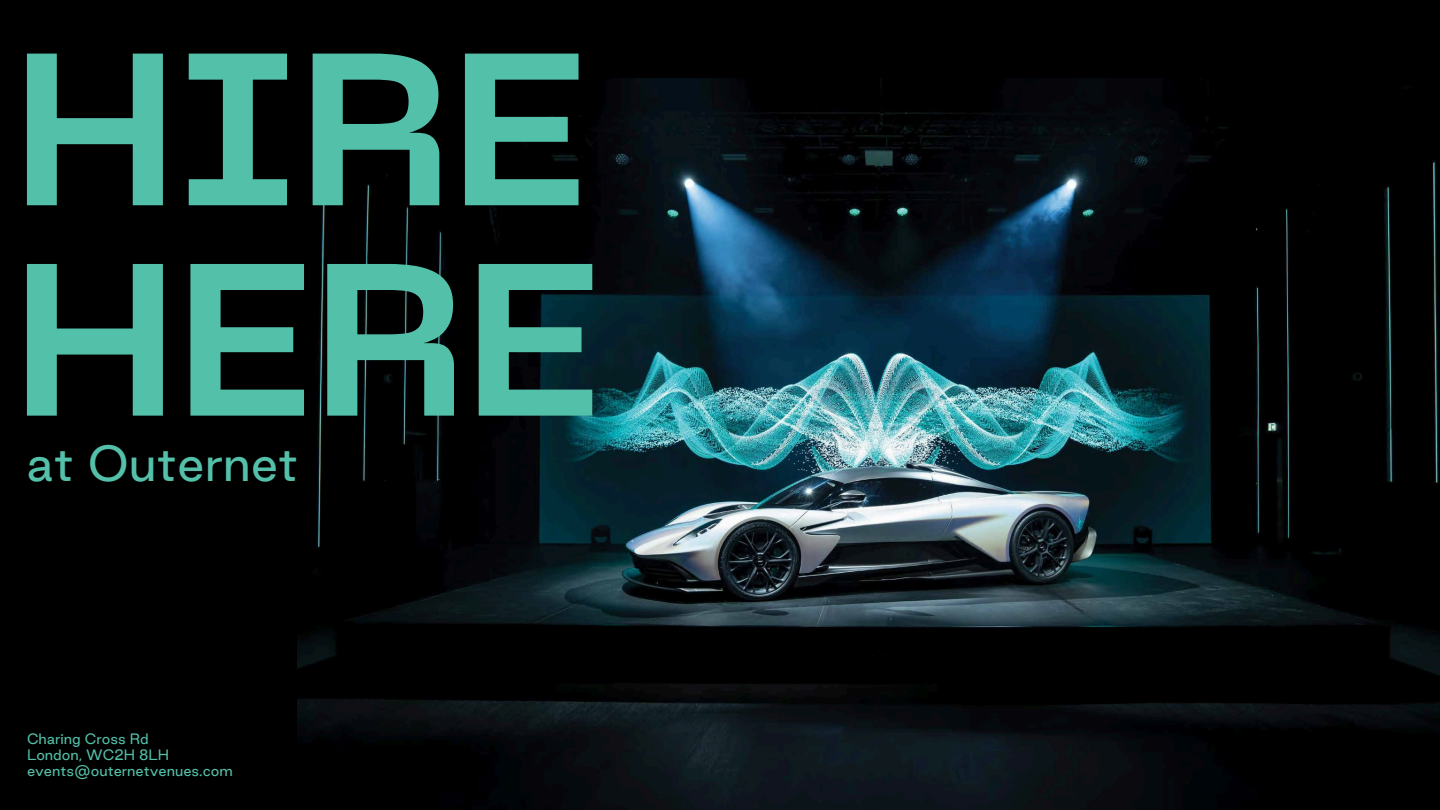
<style>
.page{position:relative;width:1440px;height:810px;background:#000}
.page>*{position:absolute;margin:0;border:0;box-sizing:border-box;transform-origin:0 0}
.t1{font:600 215.1px/210.4px "PP Neue Machina";color:#53c0a9}
.t2{font:45.45px "Good Sans";color:#54c0a9}
.t3{font:13.5px/15.8px "Good Sans";color:#53c0a9}
</style>
<div class="page">
<img style="left:298px;top:79px;width:1142px;height:731px">
<h2 class="t1" style="left:13px;top:46px;width:590px">HIRE<br>HERE</h2>
<p class="t2" style="left:26px;top:436px;width:274px">at Outernet</p>
<p class="t3" style="left:27px;top:731px;width:123px">Charing Cross Rd</p>
<p class="t3" style="left:27px;top:747px;width:207px">London, WC2H 8LH events@outernetvenues.com</p>
</div>
